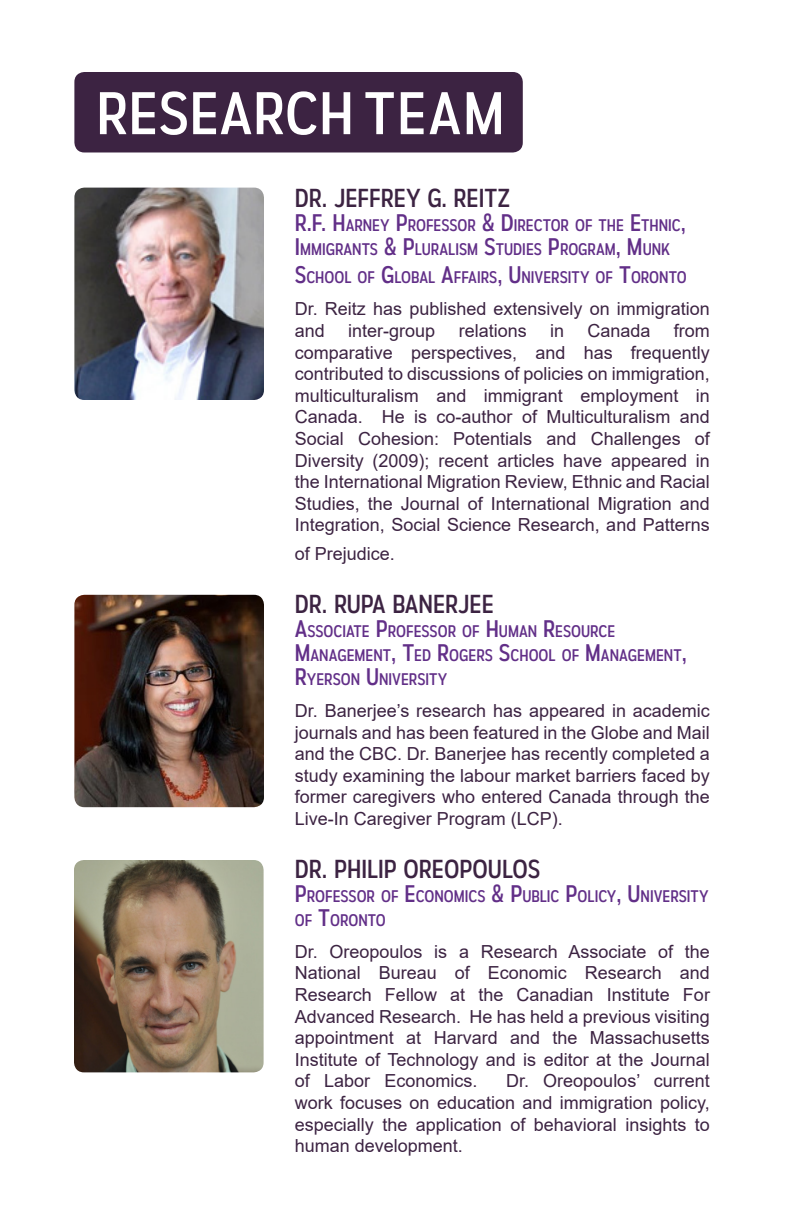
<style>
.page{position:relative;width:792px;height:1224px;background:#fff}
.page>*{position:absolute;margin:0;border:0;box-sizing:border-box;transform-origin:0 0}
.t1{font:60px "Autoradiographic Rg";letter-spacing:.01em;color:#fff;scale:1.05 1}
.t2{font:26px "Autoradiographic Rg";color:#3c2342}
.t3{font:18px/21.6px "Arial";color:#3c2342;text-align:justify}
.t4{font:16.8px/24px "Autoradiographic Rg";color:#622f88}
.s1{font-size:24px}
</style>
<div class="page">
<div style="left:74px;top:72px;width:449px;height:80px;background:#3c2342;border-radius:10px"></div>
<img style="left:74px;top:188px;width:190px;height:212px">
<img style="left:74px;top:595px;width:190px;height:212px">
<img style="left:74px;top:860px;width:190px;height:212px">
<p class="t1" style="left:96px;top:78px;width:390px">RESEARCH TEAM</p>
<p class="t2" style="left:295px;top:182px;width:217px">DR. JEFFREY G. REITZ</p>
<p class="t4" style="left:295px;top:213px;width:393px"><span class="s1">R.F. H</span>ARNEY <span class="s1">P</span>ROFESSOR <span class="s1">&amp; D</span>IRECTOR OF THE <span class="s1">E</span>THNIC<span class="s1">,<br>I</span> MMIGRANTS <span class="s1">&amp; P</span>LURALISM <span class="s1">S</span>TUDIES <span class="s1">P</span>ROGRAM<span class="s1">, M</span> UNK</p>
<p class="t4" style="left:295px;top:266px;width:393px"><span class="s1">S</span>CHOOL OF <span class="s1">G</span>LOBAL <span class="s1">A</span>FFAIRS<span class="s1">, U</span>NIVERSITY OF <span class="s1">T</span>ORONTO</p>
<p class="t3" style="left:295px;top:298px;width:417px">Dr. Reitz has published extensively on immigration and</p>
<p class="t3" style="left:295px;top:320px;width:417px;text-indent:379px">from comparative perspectives, and has frequently contributed to discussions of policies on immigration, multiculturalism and immigrant employment in Canada. He is co-author of Multiculturalism and Social Cohesion: Potentials and Challenges of Diversity (2009); recent articles have appeared in the International Migration Review, Ethnic and Racial Studies, the Journal of International Migration and Integration, Social Science Research, and Patterns</p>
<p class="t3" style="left:295px;top:543px;width:102px">of Prejudice.</p>
<p class="t2" style="left:295px;top:589px;width:201px">DR. RUPA BANERJEE</p>
<p class="t4" style="left:295px;top:619px;width:394px"><span class="s1">A</span>SSOCIATE <span class="s1">P</span>ROFESSOR OF <span class="s1">H</span>UMAN <span class="s1">R</span>ESOURCE<br><span class="s1">M</span>ANAGEMENT<span class="s1">, T</span>ED <span class="s1">R</span>OGERS <span class="s1">S</span>CHOOL OF <span class="s1">M</span>ANAGEMENT<span class="s1">,<br>R</span>YERSON <span class="s1">U</span>NIVERSITY</p>
<p class="t3" style="left:295px;top:700px;width:417px">Dr. Banerjee’s research has appeared in academic journals and has been featured in the Globe and Mail and the CBC. Dr. Banerjee has recently completed a study examining the labour market barriers faced by former caregivers who entered Canada through the Live-In Caregiver Program (LCP).</p>
<p class="t2" style="left:295px;top:854px;width:247px">DR. PHILIP OREOPOULOS</p>
<p class="t4" style="left:295px;top:884px;width:415px"><span class="s1">P</span>ROFESSOR OF <span class="s1">E</span>CONOMICS <span class="s1">&amp; P</span>UBLIC <span class="s1">P</span>OLICY<span class="s1">, U</span>NIVERSITY<br>OF <span class="s1">T</span>ORONTO</p>
<p class="t3" style="left:295px;top:941px;width:417px">Dr. Oreopoulos is a Research Associate of the National Bureau of Economic Research and Research Fellow at the Canadian Institute For Advanced Research. He has held a previous visiting appointment at Harvard and the Massachusetts Institute of Technology and is editor at the Journal of Labor Economics.</p>
<p class="t3" style="left:348px;top:320px;width:89px">inter-group</p>
<p class="t3" style="left:459px;top:320px;width:70px">relations</p>
<p class="t3" style="left:550px;top:320px;width:16px">in</p>
<p class="t3" style="left:588px;top:320px;width:65px">Canada</p>
<p class="t3" style="left:295px;top:1070px;width:417px;text-indent:211px">Dr. Oreopoulos’ current work focuses on education and immigration policy, especially the application of behavioral insights to human development.</p>
</div>
